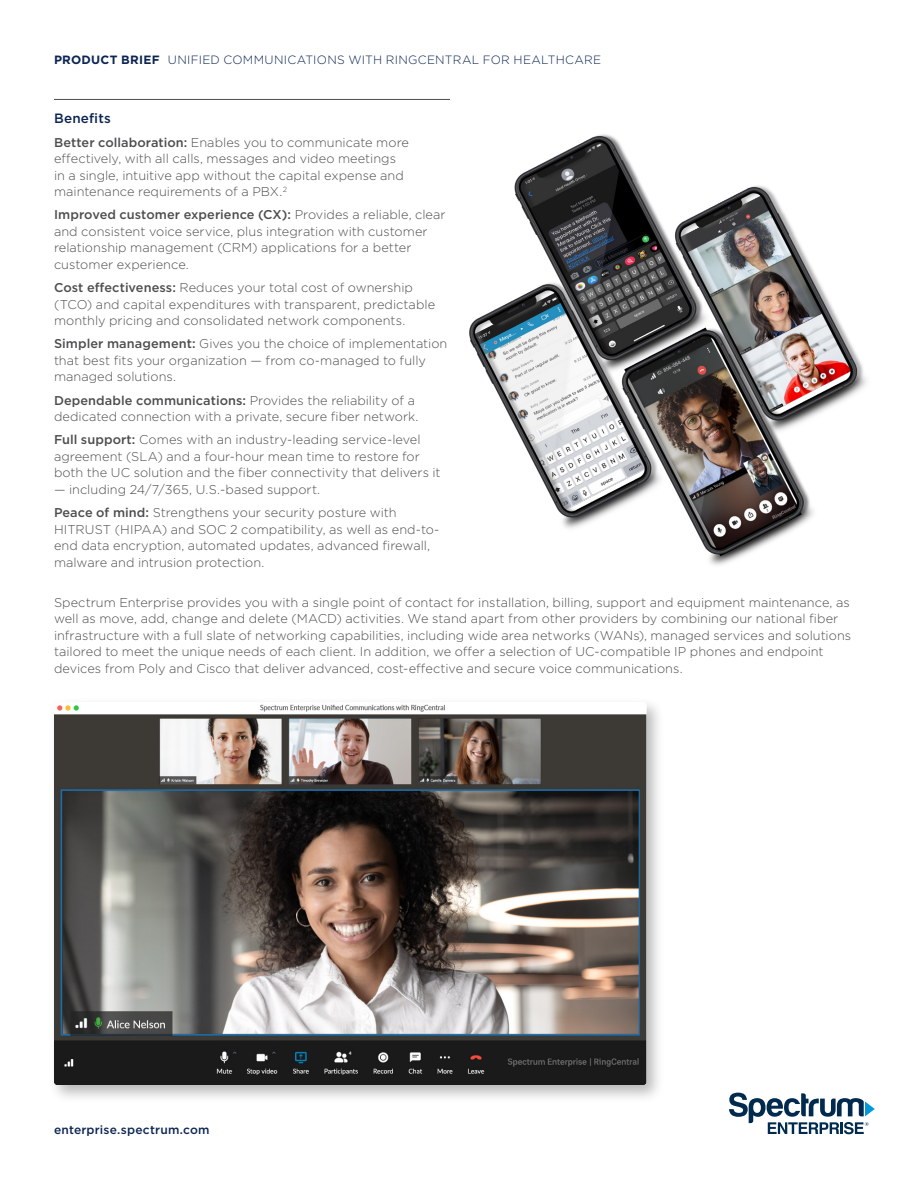
<style>
.page{position:relative;width:918px;height:1188px;background:#fff}
.page>*{position:absolute;margin:0;border:0;box-sizing:border-box;transform-origin:0 0}
.t1{font:500 13.5px "Gotham";letter-spacing:.015em;color:#0c2552}
.t2{font:300 12.75px/16.5px "Gotham";color:#4d4d4f}
.t3{font:300 12px "Gotham";letter-spacing:.025em;color:#0c2552}
.t4{font:500 12px "Gotham";letter-spacing:.02em;color:#0c2552}
.t5{font:700 12px "Gotham";letter-spacing:.025em;color:#0c2552}
.s1{font-weight:500}
</style>
<div class="page">
<svg style="left:729px;top:1093px;width:146px;height:41px"></svg>
<hr style="left:54px;top:99px;width:396px;height:1px;background:#4d4d4f">
<div style="left:49px;top:697px;width:616px;height:406px;background:#000;opacity:.28"></div>
<img style="left:54px;top:703px;width:592px;height:382px">
<img style="left:469px;top:134px;width:398px;height:432px">
<p class="t5" style="left:54px;top:51px;width:107px">PRODUCT BRIEF</p>
<p class="t3" style="left:168px;top:52px;width:435px">UNIFIED COMMUNICATIONS WITH RINGCENTRAL FOR HEALTHCARE</p>
<p class="t1" style="left:54px;top:110px;width:59px">Benefits</p>
<p class="t2" style="left:54px;top:134px;width:357px"><span class="s1">Better collaboration:</span> Enables you to communicate more effectively, with all calls, messages and video meetings in a single, intuitive app without the capital expense and maintenance requirements of a PBX.<sup>2</sup></p>
<p class="t2" style="left:54px;top:206px;width:393px"><span class="s1">Improved customer experience (CX):</span> Provides a reliable, clear and consistent voice service, plus integration with customer relationship management (CRM) applications for a better customer experience.</p>
<p class="t2" style="left:54px;top:279px;width:383px"><span class="s1">Cost effectiveness:</span> Reduces your total cost of ownership (TCO) and capital expenditures with transparent, predictable monthly pricing and consolidated network components.</p>
<p class="t2" style="left:54px;top:335px;width:395px"><span class="s1">Simpler management:</span> Gives you the choice of implementation that best fits your organization — from co-managed to fully managed solutions.</p>
<p class="t2" style="left:54px;top:392px;width:366px"><span class="s1">Dependable communications:</span> Provides the reliability of a dedicated connection with a private, secure fiber network.</p>
<p class="t2" style="left:54px;top:431px;width:388px"><span class="s1">Full support:</span> Comes with an industry-leading service-level agreement (SLA) and a four-hour mean time to restore for both the UC solution and the fiber connectivity that delivers it</p>
<p class="t2" style="left:54px;top:477px;width:344px;line-height:23.2px">— including 24/7/365, U.S.-based support.<br><span class="s1">Peace of mind:</span> Strengthens your security posture with</p>
<p class="t2" style="left:54px;top:521px;width:387px">HITRUST (HIPAA) and SOC 2 compatibility, as well as end-to&shy;end data encryption, automated updates, advanced firewall, malware and intrusion protection.</p>
<p class="t2" style="left:54px;top:594px;width:799px">Spectrum Enterprise provides you with a single point of contact for installation, billing, support and equipment maintenance, as well as move, add, change and delete (MACD) activities. We stand apart from other providers by combining our national fiber infrastructure with a full slate of networking capabilities, including wide area networks (WANs), managed services and solutions tailored to meet the unique needs of each client. In addition, we offer a selection of UC-compatible IP phones and endpoint devices from Poly and Cisco that deliver advanced, cost-effective and secure voice communications.</p>
<p class="t4" style="left:54px;top:1122px;width:157px">enterprise.spectrum.com</p>
</div>
